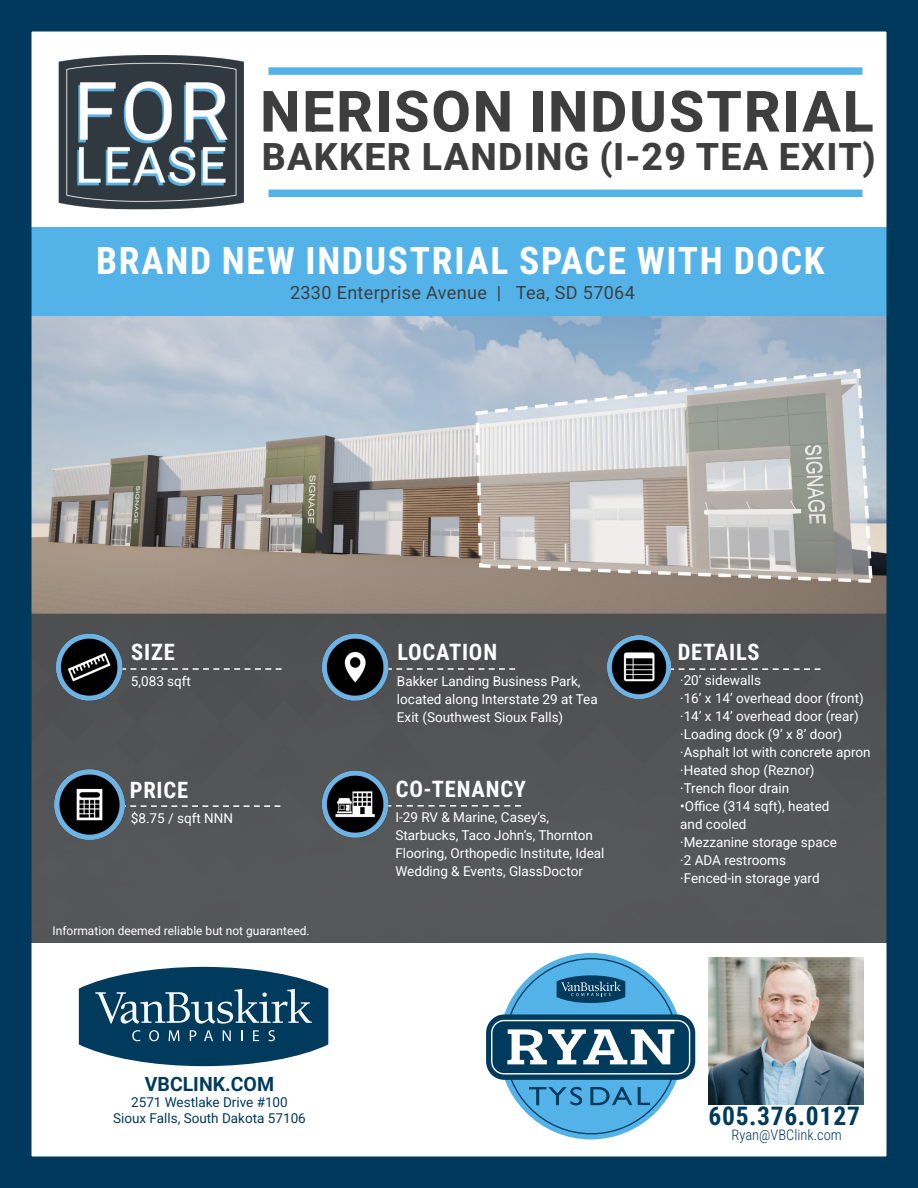
<style>
.page{position:relative;width:918px;height:1188px;background:#fff}
.page>*{position:absolute;margin:0;border:0;box-sizing:border-box;transform-origin:0 0}
.t1{font:800 57px "Roboto";letter-spacing:.035em;color:#3e3e3f}
.t2{font:700 37.5px "Roboto Condensed";letter-spacing:.045em;color:#fff}
.t3{font:800 37.5px "Roboto";letter-spacing:.035em;color:#3e3e3f}
.t4{font:700 25.5px "Roboto Condensed";letter-spacing:.035em;color:#003a5d}
.t5{font:700 22.5px "Roboto Condensed";letter-spacing:.035em;color:#fff}
.t6{font:700 19.5px "Roboto";color:#003a5d}
.t7{font:18px "Roboto";letter-spacing:.02em;color:#3e3e3f}
.t8{font:300 14.4px "Roboto Condensed";color:#003a5d}
.t9{font:13.5px/18px "Roboto";color:#fff}
.t10{font:13.5px "Roboto";color:#003a5d}
.t11{font:12px "Roboto";color:#fff}
</style>
<div class="page">
<img style="left:33px;top:316px;width:852px;height:297px">
<div style="left:33px;top:613px;width:852px;height:330px;background:#545456"></div>
<div style="left:1px;top:227px;width:916px;height:89px;background:#53b3e8"></div>
<div style="left:0;top:0;width:918px;height:1188px;border:32px solid #00395c"></div>
<svg style="left:391px;top:805px;width:130px;height:2px"></svg>
<img style="left:320px;top:768px;width:71px;height:73px">
<svg style="left:125px;top:668px;width:157px;height:2px"></svg>
<img style="left:54px;top:631px;width:71px;height:73px">
<svg style="left:391px;top:668px;width:124px;height:2px"></svg>
<img style="left:320px;top:631px;width:71px;height:73px">
<svg style="left:134px;top:805px;width:146px;height:2px"></svg>
<img style="left:45px;top:760px;width:89px;height:89px">
<img style="left:58px;top:55px;width:186px;height:155px">
<div style="left:268px;top:67px;width:594px;height:8px;background:#53b3e8"></div>
<div style="left:268px;top:190px;width:594px;height:7px;background:#53b3e8"></div>
<svg style="left:671px;top:668px;width:149px;height:2px"></svg>
<img style="left:607px;top:635px;width:64px;height:63px">
<div style="left:499px;top:953px;width:184px;height:186px;background:#53b3e8;border-radius:50%"></div>
<div style="left:486px;top:1014px;width:209px;height:66px;background:#003a5d;border-radius:18px"></div>
<div style="left:491px;top:1020px;width:199px;height:55px;border:1px solid #fff;border-radius:13px"></div>
<svg style="left:529px;top:1087px;width:53px;height:18px"></svg>
<svg style="left:590px;top:1087px;width:42px;height:18px"></svg>
<svg style="left:638px;top:1087px;width:12px;height:18px"></svg>
<svg style="left:557px;top:975px;width:68px;height:28px;background:#225c7e"></svg>
<svg style="left:507px;top:1029px;width:167px;height:35px"></svg>
<img style="left:709px;top:957px;width:154px;height:147px">
<svg style="left:79px;top:967px;width:249px;height:99px"></svg>
<p class="t1" style="left:260px;top:71px;width:615px">NERISON INDUSTRIAL</p>
<p class="t3" style="left:262px;top:130px;width:615px">BAKKER LANDING (I-29 TEA EXIT)</p>
<p class="t2" style="left:96px;top:234px;width:730px">BRAND NEW INDUSTRIAL SPACE WITH DOCK</p>
<p class="t7" style="left:290px;top:280px;width:346px">2330 Enterprise Avenue | Tea, SD 57064</p>
<p class="t5" style="left:131px;top:636px;width:45px">SIZE</p>
<p class="t9" style="left:131px;top:671px;width:62px">5,083 sqft</p>
<p class="t5" style="left:130px;top:774px;width:60px">PRICE</p>
<p class="t9" style="left:131px;top:808px;width:104px">$8.75 / sqft NNN</p>
<p class="t11" style="left:52px;top:922px;width:259px">Information deemed reliable but not guaranteed.</p>
<p class="t6" style="left:145px;top:1070px;width:131px">VBCLINK.COM</p>
<p class="t10" style="left:131px;top:1093px;width:158px">2571 Westlake Drive #100</p>
<p class="t10" style="left:113px;top:1109px;width:194px">Sioux Falls, South Dakota 57106</p>
<p class="t5" style="left:397px;top:636px;width:101px">LOCATION</p>
<p class="t9" style="left:397px;top:671px;width:202px">Bakker Landing Business Park, located along Interstate 29 at Tea<br>Exit (Southwest Sioux Falls)</p>
<p class="t5" style="left:396px;top:773px;width:132px">CO-TENANCY</p>
<p class="t9" style="left:395px;top:808px;width:211px">I-29 RV &amp; Marine, Casey’s,<br>Starbucks, Taco John’s, Thornton<br>Flooring, Orthopedic Institute, Ideal<br>Wedding &amp; Events, GlassDoctor</p>
<p class="t5" style="left:678px;top:637px;width:84px">DETAILS</p>
<p class="t9" style="left:680px;top:671px;width:82px">·20’ sidewalls</p>
<p class="t9" style="left:680px;top:689px;width:185px">·16’ x 14’ overhead door (front)</p>
<p class="t9" style="left:680px;top:707px;width:180px">·14’ x 14’ overhead door (rear)</p>
<p class="t9" style="left:680px;top:725px;width:163px">·Loading dock (9’ x 8’ door)</p>
<p class="t9" style="left:680px;top:743px;width:192px">·Asphalt lot with concrete apron</p>
<p class="t9" style="left:680px;top:761px;width:136px">·Heated shop (Reznor)</p>
<p class="t9" style="left:680px;top:779px;width:110px">·Trench floor drain</p>
<p class="t9" style="left:680px;top:797px;width:151px">•Office (314 sqft), heated</p>
<p class="t9" style="left:680px;top:815px;width:68px">and cooled</p>
<p class="t9" style="left:680px;top:833px;width:158px">·Mezzanine storage space</p>
<p class="t9" style="left:680px;top:851px;width:107px">·2 ADA restrooms</p>
<p class="t9" style="left:680px;top:869px;width:141px">·Fenced-in storage yard</p>
<p class="t4" style="left:708px;top:1098px;width:153px">605.376.0127</p>
<p class="t8" style="left:732px;top:1124px;width:112px">Ryan@VBClink.com</p>
</div>
